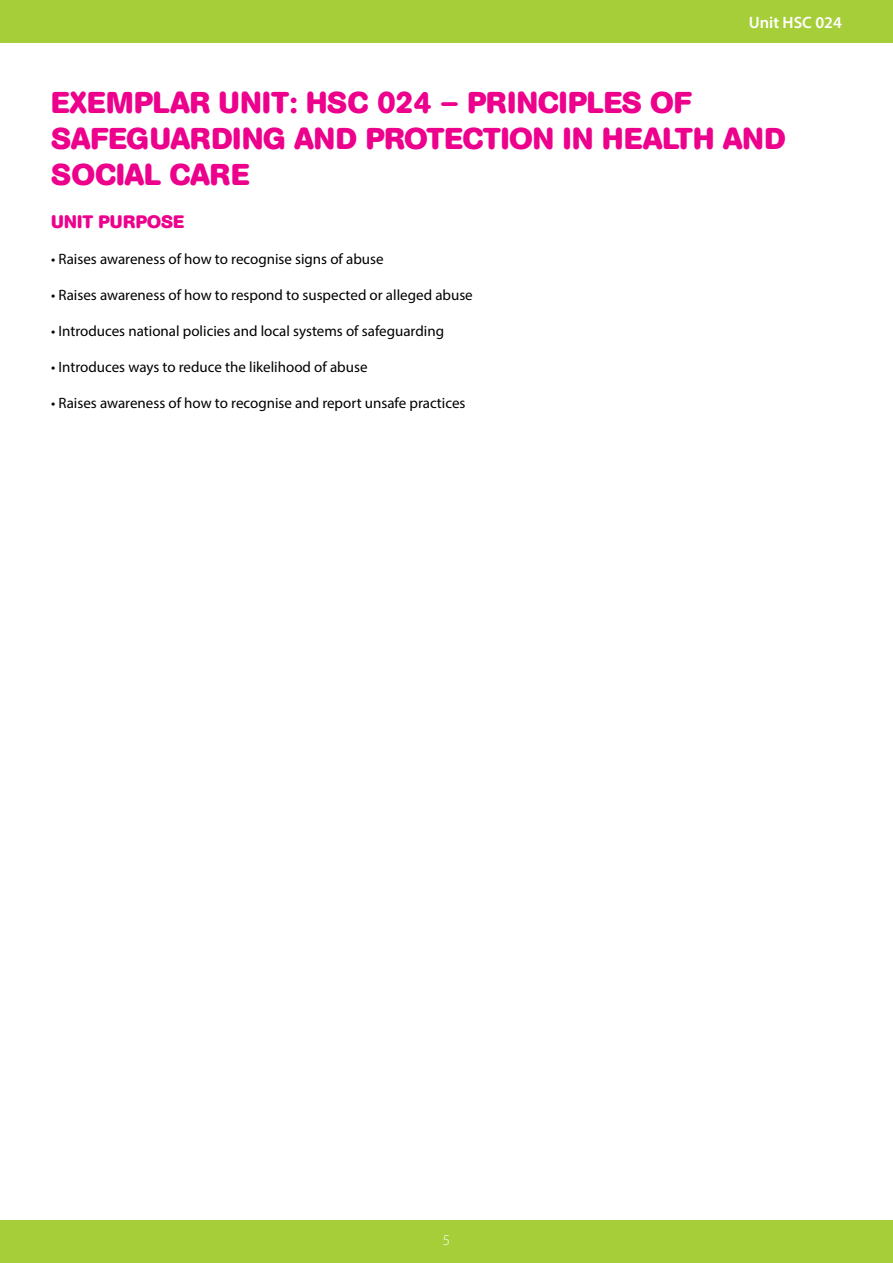
<style>
.page{position:relative;width:893px;height:1263px;background:#fff}
.page>*{position:absolute;margin:0;border:0;box-sizing:border-box;transform-origin:0 0}
.t1{font:700 30px "AG Book Rounded";letter-spacing:.01em;color:#ec008c}
.t2{font:700 18px "AG Book Rounded";color:#ec008c}
.t3{font:600 16.5px "Myriad Pro";color:#fff}
.t4{font:15px "Myriad Pro";color:#000}
.t5{font:300 15px "Myriad Pro";color:#fff}
</style>
<div class="page">
<div style="left:0;top:0;width:893px;height:43px;background:#a6ce39"></div>
<div style="left:0;top:1220px;width:893px;height:43px;background:#a6ce39"></div>
<p class="t3" style="left:749px;top:12px;width:95px">Unit HSC 024</p>
<h1 class="t1" style="left:51px;top:85px;width:40px">EXEMPLAR</h1>
<h1 class="t1" style="left:219px;top:85px;width:286px">UNIT: HSC 024 – PRINCIPLES</h1>
<h1 class="t1" style="left:651px;top:85px;width:22px">OF</h1>
<h1 class="t1" style="left:51px;top:121px;width:20px">SAFE</h1>
<h1 class="t1" style="left:127px;top:121px;width:43px">GUARDIN</h1>
<h1 class="t1" style="left:263px;top:121px;width:53px">G AND</h1>
<h1 class="t1" style="left:366px;top:121px;width:20px">PROTECTION</h1>
<h1 class="t1" style="left:563px;top:121px;width:59px">IN HEALTH</h1>
<h1 class="t1" style="left:723px;top:121px;width:22px">AND</h1>
<h1 class="t1" style="left:51px;top:157px;width:20px">SOCIAL</h1>
<h1 class="t1" style="left:170px;top:157px;width:21px">CARE</h1>
<p class="t2" style="left:51px;top:211px;width:12px">UNIT</p>
<p class="t2" style="left:99px;top:211px;width:14px">PURPOSE</p>
<p class="t4" style="left:51px;top:249px;width:334px">• Raises awareness of how to recognise signs of abuse</p>
<p class="t4" style="left:51px;top:285px;width:423px">• Raises awareness of how to respond to suspected or alleged abuse</p>
<p class="t4" style="left:51px;top:321px;width:395px">• Introduces national policies and local systems of safeguarding</p>
<p class="t4" style="left:51px;top:357px;width:318px">• Introduces ways to reduce the likelihood of abuse</p>
<p class="t4" style="left:51px;top:393px;width:416px">• Raises awareness of how to recognise and report unsafe practices</p>
<p class="t5" style="left:443px;top:1232px;width:9px">5</p>
</div>
